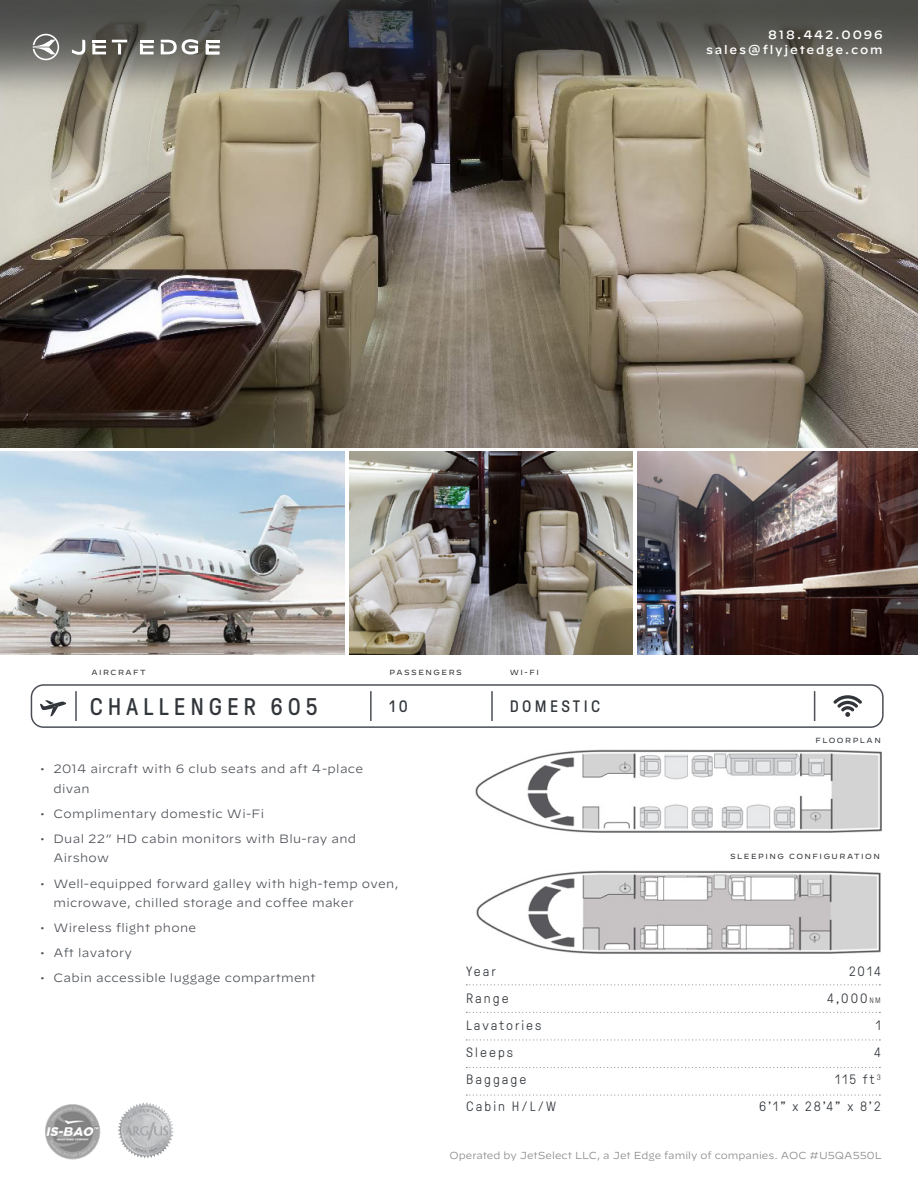
<style>
.page{position:relative;width:918px;height:1188px;background:#fff}
.page>*{position:absolute;margin:0;border:0;box-sizing:border-box;transform-origin:0 0}
.t1{font:24px "GT Pressura";letter-spacing:.2em;color:#32363b}
.t2{font:16.5px "GT Pressura";letter-spacing:.2em;color:#32363b}
.t3{font:300 13.5px/27px "GT Pressura";letter-spacing:.15em;color:#32363b;text-align:right}
.t4{font:300 12px/19.5px "Decimal";letter-spacing:.025em;color:#4b4f55}
.t5{font:500 12px/14.4px "Decimal";letter-spacing:.15em;color:#fff;text-align:right}
.t6{font:300 10.2px "Decimal";color:#878787}
.t7{font:7.5px "Decimal";letter-spacing:.2em;color:#32363b}
.s1{font-size:7.8px}
</style>
<div class="page">
<div style="left:31px;top:684px;width:853px;height:44px;border:2px solid #4b4f55;border-radius:12px"></div>
<hr style="left:370px;top:691px;width:2px;height:30px;background:#4b4f55">
<hr style="left:491px;top:691px;width:2px;height:30px;background:#4b4f55">
<svg style="left:833px;top:695px;width:29px;height:22px"></svg>
<img style="left:0;top:106px;width:918px;height:341px">
<img style="left:0;top:452px;width:345px;height:202px">
<img style="left:350px;top:452px;width:283px;height:202px">
<img style="left:0;top:0;width:918px;height:106px">
<svg style="left:466px;top:984px;width:414px;height:1px"></svg>
<svg style="left:466px;top:1012px;width:414px;height:1px"></svg>
<svg style="left:40px;top:700px;width:26px;height:17px"></svg>
<hr style="left:814px;top:691px;width:1px;height:30px;background:#4b4f55">
<hr style="left:75px;top:691px;width:2px;height:30px;background:#4b4f55">
<img style="left:638px;top:452px;width:280px;height:202px">
<svg style="left:466px;top:1039px;width:414px;height:2px"></svg>
<svg style="left:466px;top:1067px;width:414px;height:1px"></svg>
<svg style="left:466px;top:1094px;width:414px;height:2px"></svg>
<img style="left:475px;top:749px;width:407px;height:84px">
<img style="left:476px;top:870px;width:405px;height:84px">
<svg style="left:33px;top:34px;width:26px;height:26px"></svg>
<svg style="left:72px;top:40px;width:13px;height:15px"></svg>
<svg style="left:112px;top:40px;width:15px;height:14px"></svg>
<svg style="left:92px;top:40px;width:14px;height:14px"></svg>
<svg style="left:140px;top:40px;width:14px;height:14px"></svg>
<svg style="left:206px;top:40px;width:13px;height:14px"></svg>
<svg style="left:161px;top:39px;width:37px;height:15px"></svg>
<img style="left:45px;top:1104px;width:56px;height:56px">
<img style="left:118px;top:1102px;width:56px;height:57px">
<p class="t5" style="left:706px;top:26px;width:178px">818.442.0096 sales@flyjetedge.com</p>
<p class="t7" style="left:91px;top:668px;width:56px">AIRCRAFT</p>
<p class="t7" style="left:390px;top:668px;width:74px">PASSENGERS</p>
<h1 class="t1" style="left:90px;top:694px;width:229px">CHALLENGER 605</h1>
<h2 class="t2" style="left:390px;top:697px;width:20px">10</h2>
<p class="t7" style="left:510px;top:668px;width:31px">WI-FI</p>
<h2 class="t2" style="left:510px;top:697px;width:92px">DOMESTIC</h2>
<p class="t4" style="left:54px;top:759px;width:311px;text-indent:-14px">• 2014 aircraft with 6 club seats and aft 4-place divan</p>
<p class="t4" style="left:40px;top:804px;width:226px">• Complimentary domestic Wi-Fi</p>
<p class="t4" style="left:54px;top:829px;width:304px;text-indent:-14px">• Dual 22” HD cabin monitors with Blu-ray and<br>Airshow</p>
<p class="t4" style="left:54px;top:874px;width:346px;text-indent:-14px">• Well-equipped forward galley with high-temp oven, microwave, chilled storage and coffee maker</p>
<p class="t4" style="left:40px;top:918px;width:158px">• Wireless flight phone</p>
<p class="t4" style="left:40px;top:943px;width:94px">• Aft lavatory</p>
<p class="t4" style="left:40px;top:968px;width:277px">• Cabin accessible luggage compartment</p>
<p class="t3" style="left:466px;top:958px;width:91px;text-align:left">Year<br>Range<br>Lavatories<br>Sleeps<br>Baggage<br>Cabin H/L/W</p>
<p class="t7" style="left:815px;top:736px;width:67px">FLOORPLAN</p>
<p class="t7" style="left:730px;top:852px;width:151px">SLEEPING CONFIGURATION</p>
<p class="t3" style="left:759px;top:958px;width:123px">2014<br>4,000<span class="s1">NM<br></span>1<br>4<br>115 ft<sup>3<br></sup>6’1” x 28’4” x 8’2</p>
<p class="t6" style="left:450px;top:1150px;width:434px">Operated by JetSelect LLC, a Jet Edge family of companies. AOC #U5QA550L</p>
</div>
